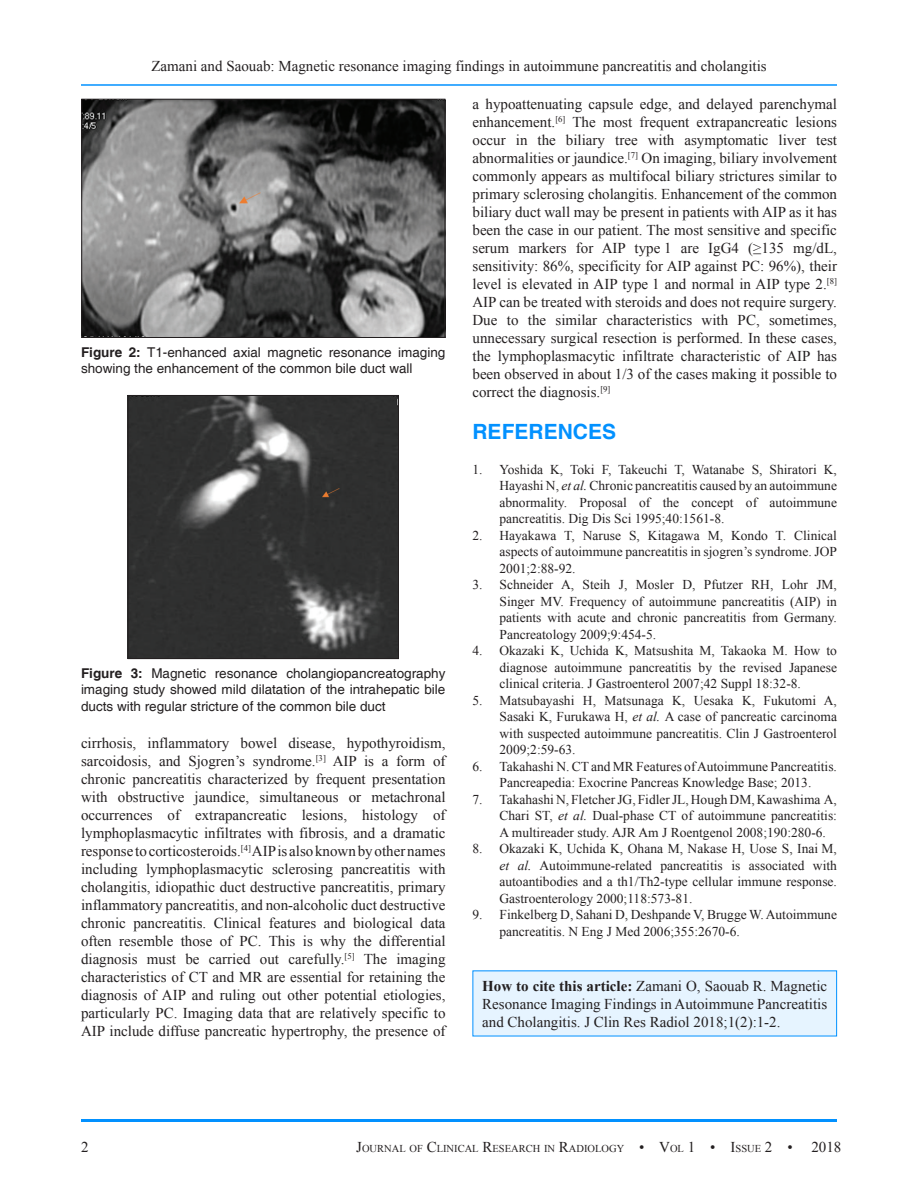
<style>
.page{position:relative;width:918px;height:1188px;background:#fff}
.page>*{position:absolute;margin:0;border:0;box-sizing:border-box;transform-origin:0 0}
.t1{font:700 21px "Helvetica";color:#0291ff}
.TX{font:15px/18px "Times New Roman";color:#231f20;text-align:justify}
.HTC{font:15px/18px "Times New Roman";color:#231f20;text-align:justify}
.t2{font:15px "Times New Roman";color:#231f20}
.REF{font:13.5px/16.5px "Times New Roman";color:#231f20;text-align:justify}
.FGC{font:13.5px/16.5px "Helvetica";color:#231f20}
.t3{font:10.5px "Times New Roman";color:#231f20}
.s1{font-weight:700}
.s2{font-style:italic}
.s3{font-size:15px}
</style>
<div class="page">
<hr style="left:81px;top:84px;width:756px;height:2px;background:#0291ff">
<hr style="left:81px;top:1119px;width:756px;height:3px;background:#0291ff">
<img style="left:84px;top:101px;width:359px;height:235px">
<div style="left:82px;top:99px;width:363px;height:239px;border:1px solid #231f20"></div>
<img style="left:130px;top:397px;width:267px;height:260px">
<div style="left:128px;top:395px;width:271px;height:264px;border:1px solid #231f20"></div>
<div style="left:473px;top:971px;width:364px;height:65px;background:#e6f4ff"></div>
<p class="TX" style="left:151px;top:57px;width:617px">Zamani and Saouab: Magnetic resonance imaging findings in autoimmune pancreatitis and cholangitis</p>
<p class="FGC" style="left:81px;top:344px;width:366px"><span class="s1">Figure 2:</span> T1-enhanced axial magnetic resonance imaging showing the enhancement of the common bile duct wall</p>
<p class="FGC" style="left:81px;top:665px;width:366px;text-align:justify"><span class="s1">Figure 3:</span> Magnetic resonance cholangiopancreatography imaging study showed mild dilatation of the intrahepatic bile ducts with regular stricture of the common bile duct</p>
<p class="TX" style="left:81px;top:734px;width:366px">cirrhosis, inflammatory bowel disease, hypothyroidism, sarcoidosis, and Sjogren’s syndrome.<sup>[3]</sup> AIP is a form of chronic pancreatitis characterized by frequent presentation with obstructive jaundice, simultaneous or metachronal occurrences of extrapancreatic lesions, histology of lymphoplasmacytic infiltrates with fibrosis, and a dramatic response to corticosteroids.<sup>[4]</sup> AIP is also known by other names including lymphoplasmacytic sclerosing pancreatitis with cholangitis, idiopathic duct destructive pancreatitis, primary inflammatory pancreatitis, and non-alcoholic duct destructive chronic pancreatitis. Clinical features and biological data often resemble those of PC. This is why the differential diagnosis must be carried out carefully.<sup>[5]</sup> The imaging characteristics of CT and MR are essential for retaining the diagnosis of AIP and ruling out other potential etiologies, particularly PC. Imaging data that are relatively specific to AIP include diffuse pancreatic hypertrophy, the presence of</p>
<p class="TX" style="left:472px;top:95px;width:366px">a hypoattenuating capsule edge, and delayed parenchymal enhancement.<sup>[6]</sup> The most frequent extrapancreatic lesions occur in the biliary tree with asymptomatic liver test abnormalities or jaundice.<sup>[7]</sup> On imaging, biliary involvement commonly appears as multifocal biliary strictures similar to primary sclerosing cholangitis. Enhancement of the common biliary duct wall may be present in patients with AIP as it has been the case in our patient. The most sensitive and specific serum markers for AIP type 1 are IgG4 (≥135 mg/dL, sensitivity: 86%, specificity for AIP against PC: 96%), their level is elevated in AIP type 1 and normal in AIP type 2.<sup>[8] </sup>AIP can be treated with steroids and does not require surgery.<br>Due to the similar characteristics with PC, sometimes, unnecessary surgical resection is performed. In these cases, the lymphoplasmacytic infiltrate characteristic of AIP has been observed in about 1/3 of the cases making it possible to correct the diagnosis.<sup>[9]</sup></p>
<h1 class="t1" style="left:472px;top:419px;width:145px">REFERENCES</h1>
<p class="REF" style="left:500px;top:461px;width:339px;text-indent:-27px">1. Yoshida K, Toki F, Takeuchi T, Watanabe S, Shiratori K, Hayashi N, <span class="s2">et al.</span> Chronic pancreatitis caused by an autoimmune abnormality. Proposal of the concept of autoimmune pancreatitis. Dig Dis Sci 1995;40:1561-8.</p>
<p class="REF" style="left:500px;top:527px;width:339px;text-indent:-27px">2. Hayakawa T, Naruse S, Kitagawa M, Kondo T. Clinical aspects of autoimmune pancreatitis in sjogren’s syndrome. JOP 2001;2:88-92.</p>
<p class="REF" style="left:500px;top:576px;width:339px;text-indent:-27px">3. Schneider A, Steih J, Mosler D, Pfutzer RH, Lohr JM, Singer MV. Frequency of autoimmune pancreatitis (AIP) in patients with acute and chronic pancreatitis from Germany.<br>Pancreatology 2009;9:454-5.</p>
<p class="REF" style="left:500px;top:642px;width:339px;text-indent:-27px">4. Okazaki K, Uchida K, Matsushita M, Takaoka M. How to diagnose autoimmune pancreatitis by the revised Japanese clinical criteria. J Gastroenterol 2007;42 Suppl 18:32-8.</p>
<p class="REF" style="left:500px;top:692px;width:339px;text-indent:-27px">5. Matsubayashi H, Matsunaga K, Uesaka K, Fukutomi A, Sasaki K, Furukawa H, <span class="s2">et al.</span> A case of pancreatic carcinoma with suspected autoimmune pancreatitis. Clin J Gastroenterol 2009;2:59-63.</p>
<p class="REF" style="left:472px;top:758px;width:366px;text-align:center">6. Takahashi N. CT and MR Features of Autoimmune Pancreatitis.<br>Pancreapedia: Exocrine Pancreas Knowledge Base; 2013.</p>
<p class="REF" style="left:500px;top:791px;width:339px;text-indent:-27px">7. Takahashi N, Fletcher JG, Fidler JL, Hough DM, Kawashima A, Chari ST, <span class="s2">et al.</span> Dual-phase CT of autoimmune pancreatitis:<br>A multireader study. AJR Am J Roentgenol 2008;190:280-6.</p>
<p class="REF" style="left:500px;top:840px;width:339px;text-indent:-27px">8. Okazaki K, Uchida K, Ohana M, Nakase H, Uose S, Inai M, <span class="s2">et al.</span> Autoimmune-related pancreatitis is associated with autoantibodies and a th1/Th2-type cellular immune response.<br>Gastroenterology 2000;118:573-81.</p>
<p class="REF" style="left:500px;top:906px;width:339px;text-indent:-27px">9. Finkelberg D, Sahani D, Deshpande V, Brugge W. Autoimmune pancreatitis. N Eng J Med 2006;355:2670-6.</p>
<p class="HTC" style="left:482px;top:976px;width:347px"><span class="s1">How to cite this article:</span> Zamani O, Saouab R. Magnetic Resonance Imaging Findings in Autoimmune Pancreatitis and Cholangitis. J Clin Res Radiol 2018;1(2):1-2.</p>
<p class="TX" style="left:81px;top:1137px;width:9px">2</p>
<p class="t3" style="left:356px;top:1141px;width:438px"><span class="s3">J</span>OURNAL OF <span class="s3">C</span>LINICAL <span class="s3">R</span>ESEARCH IN <span class="s3">R</span>ADIOLOGY <span class="s3">• V</span>OL <span class="s3">1 • I</span> SSUE <span class="s3">2 •</span></p>
<p class="t2" style="left:811px;top:1136px;width:31px">2018</p>
</div>
